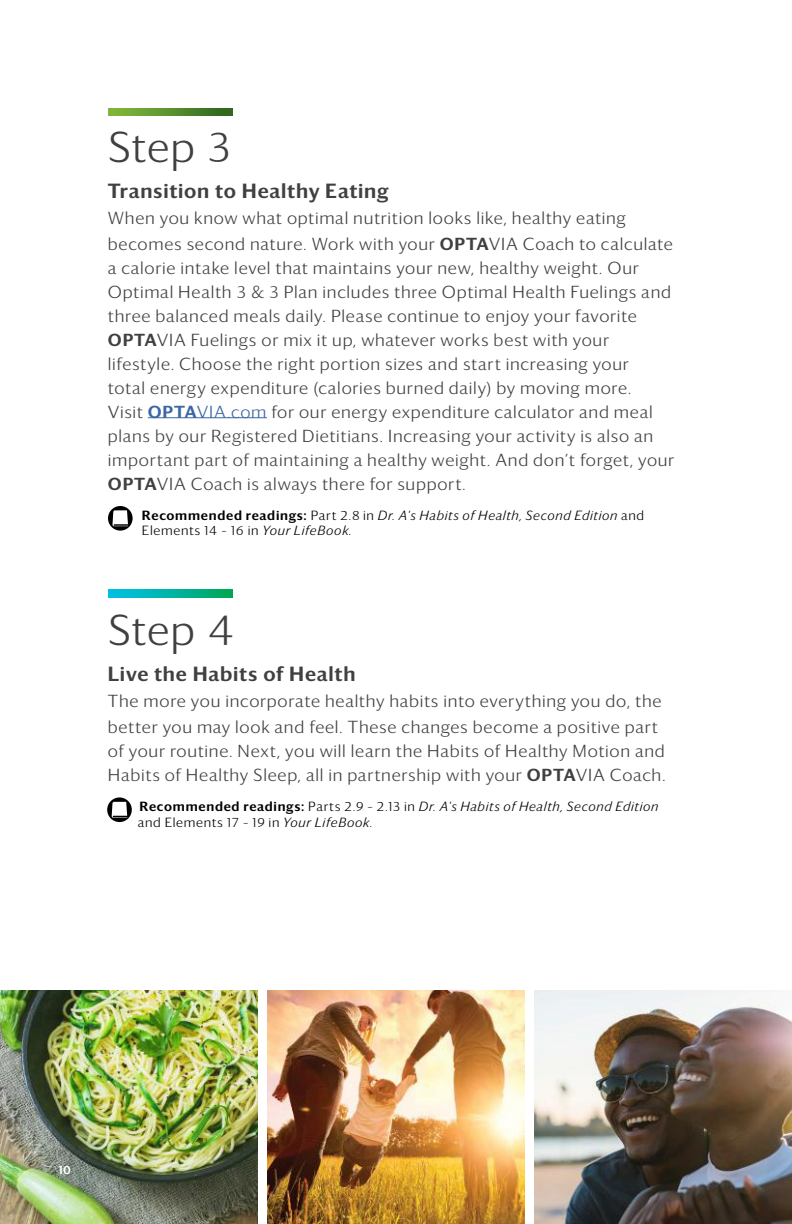
<style>
.page{position:relative;width:792px;height:1224px;background:#fff}
.page>*{position:absolute;margin:0;border:0;box-sizing:border-box;transform-origin:0 0}
.t1{font:42px "Darby Sans Light TSFL";letter-spacing:.015em;color:#404042}
.t2{font:20px "Darby Sans Medium TSFL";letter-spacing:.035em;color:#404042}
.t3{font:17px/24px "Darby Sans Light TSFL";letter-spacing:.04em;color:#404042}
.t4{font:13px "Darby Sans Light Italic TSFL";letter-spacing:.055em;color:#000}
.t5{font:13px "Darby Sans Light TSFL";letter-spacing:.055em;color:#000}
.t6{font:12px "Darby Sans Medium TSFL";color:#fff}
.s1{font-family:"Darby Sans Medium TSFL"}
.s2{font-family:"Darby Sans Medium TSFL";color:#3a67a4}
.s3{color:#3a67a4}
.s4{font-family:"Darby Sans Light TSFL"}
.s5{font-family:"Darby Sans Light Italic TSFL"}
</style>
<div class="page">
<img style="left:0;top:990px;width:257px;height:234px">
<svg style="left:108px;top:108px;width:125px;height:8px"></svg>
<hr style="left:148px;top:417px;width:119px;height:1px;background:#3a67a4">
<svg style="left:108px;top:590px;width:125px;height:8px"></svg>
<img style="left:535px;top:990px;width:257px;height:234px">
<img style="left:267px;top:990px;width:258px;height:234px">
<svg style="left:108px;top:506px;width:25px;height:25px"></svg>
<svg style="left:112px;top:510px;width:16px;height:16px"></svg>
<svg style="left:107px;top:797px;width:25px;height:25px"></svg>
<svg style="left:112px;top:802px;width:15px;height:16px"></svg>
<h1 class="t1" style="left:108px;top:118px;width:125px">Step 3</h1>
<p class="t2" style="left:108px;top:176px;width:282px">Transition to Healthy Eating</p>
<p class="t3" style="left:108px;top:204px;width:567px;line-height:26px">When you know what optimal nutrition looks like, healthy eating becomes second nature. Work with your <span class="s1">OPTA</span>VIA Coach to calculate</p>
<p class="t3" style="left:108px;top:255px;width:568px">a calorie intake level that maintains your new, healthy weight. Our Optimal Health 3 &amp; 3 Plan includes three Optimal Health Fuelings and three balanced meals daily. Please continue to enjoy your favorite <span class="s1">OPTA</span>VIA Fuelings or mix it up, whatever works best with your lifestyle. Choose the right portion sizes and start increasing your<br>total energy expenditure (calories burned daily) by moving more.<br>Visit <span class="s2">OPTA</span><span class="s3">VIA.com</span> for our energy expenditure calculator and meal plans by our Registered Dietitians. Increasing your activity is also an important part of maintaining a healthy weight. And don’t forget, your <span class="s1">OPTA</span>VIA Coach is always there for support.</p>
<p class="t4" style="left:142px;top:506px;width:504px"><span class="s1">Recommended readings:</span> <span class="s4">Part 2.8 in</span> Dr. A's Habits of Health, Second Edition <span class="s4">and</span></p>
<p class="t5" style="left:142px;top:522px;width:212px">Elements 14 – 16 in <span class="s5">Your LifeBook.</span></p>
<h1 class="t1" style="left:108px;top:601px;width:130px">Step 4</h1>
<p class="t2" style="left:108px;top:659px;width:249px">Live the Habits of Health</p>
<p class="t3" style="left:108px;top:687px;width:555px;line-height:26px">The more you incorporate healthy habits into everything you do, the better you may look and feel. These changes become a positive part</p>
<p class="t3" style="left:108px;top:738px;width:559px">of your routine. Next, you will learn the Habits of Healthy Motion and<br>Habits of Healthy Sleep, all in partnership with your <span class="s1">OPTA</span>VIA Coach.</p>
<p class="t4" style="left:139px;top:798px;width:520px"><span class="s1">Recommended readings:</span> <span class="s4">Parts 2.9 – 2.13 in</span> Dr. A's Habits of Health, Second Edition</p>
<p class="t5" style="left:138px;top:813px;width:237px">and Elements 17 – 19 in <span class="s5">Your LifeBook.</span></p>
<p class="t6" style="left:59px;top:1160px;width:13px">10</p>
</div>
